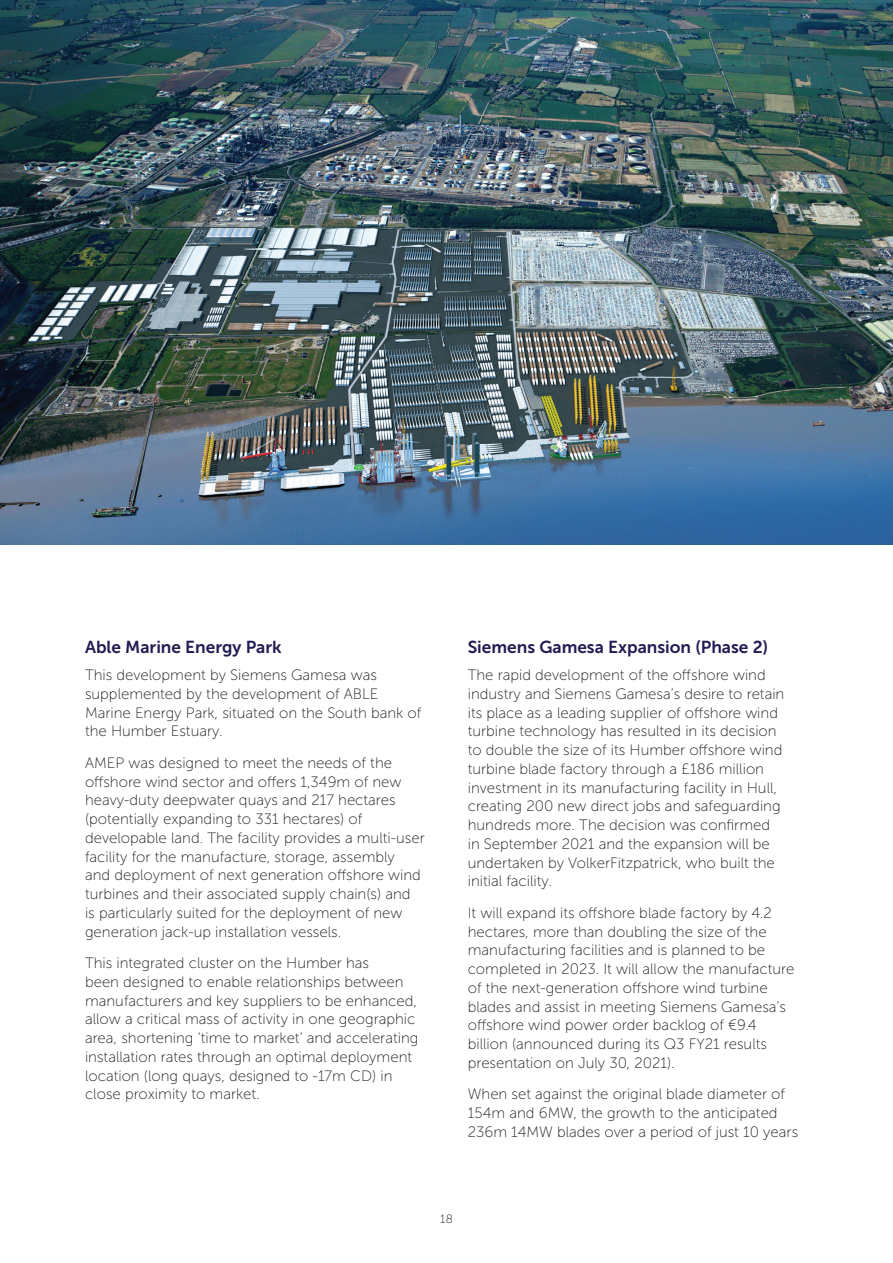
<style>
.page{position:relative;width:893px;height:1263px;background:#fff}
.page>*{position:absolute;margin:0;border:0;box-sizing:border-box;transform-origin:0 0}
.t1{font:17.25px "Museo Sans 700";color:#211c52}
.t2{font:15px/18.8px "Museo Sans 100";color:#231f20}
.t3{font:12px "Museo Sans 100";color:#231f20}
</style>
<div class="page">
<img style="left:0;top:0;width:893px;height:544px">
<p class="t1" style="left:85px;top:637px;width:198px">Able Marine Energy Park</p>
<p class="t2" style="left:85px;top:666px;width:338px">This development by Siemens Gamesa was supplemented by the development of ABLE Marine Energy Park, situated on the South bank of the Humber Estuary.</p>
<p class="t2" style="left:85px;top:753px;width:341px">AMEP was designed to meet the needs of the offshore wind sector and offers 1,349m of new heavy-duty deepwater quays and 217 hectares (potentially expanding to 331 hectares) of developable land. The facility provides a multi-user facility for the manufacture, storage, assembly<br>and deployment of next generation offshore wind turbines and their associated supply chain(s) and<br>is particularly suited for the deployment of new generation jack-up installation vessels.</p>
<p class="t2" style="left:85px;top:954px;width:335px">This integrated cluster on the Humber has<br>been designed to enable relationships between manufacturers and key suppliers to be enhanced, allow a critical mass of activity in one geographic area, shortening ‘time to market’ and accelerating installation rates through an optimal deployment location (long quays, designed to -17m CD) in close proximity to market.</p>
<p class="t1" style="left:468px;top:637px;width:302px">Siemens Gamesa Expansion (Phase 2)</p>
<p class="t2" style="left:468px;top:666px;width:318px">The rapid development of the offshore wind industry and Siemens Gamesa’s desire to retain its place as a leading supplier of offshore wind turbine technology has resulted in its decision to double the size of its Humber offshore wind turbine blade factory through a £186 million investment in its manufacturing facility in Hull, creating 200 new direct jobs and safeguarding hundreds more. The decision was confirmed in September 2021 and the expansion will be undertaken by VolkerFitzpatrick, who built the initial facility.</p>
<p class="t2" style="left:468px;top:903px;width:328px">It will expand its offshore blade factory by 4.2 hectares, more than doubling the size of the manufacturing facilities and is planned to be completed in 2023. It will allow the manufacture of the next-generation offshore wind turbine blades and assist in meeting Siemens Gamesa’s offshore wind power order backlog of €9.4 billion (announced during its Q3 FY21 results presentation on July 30, 2021).</p>
<p class="t2" style="left:468px;top:1085px;width:332px">When set against the original blade diameter of<br>154m and 6MW, the growth to the anticipated<br>236m 14MW blades over a period of just 10 years</p>
<p class="t3" style="left:440px;top:1213px;width:14px">18</p>
</div>
